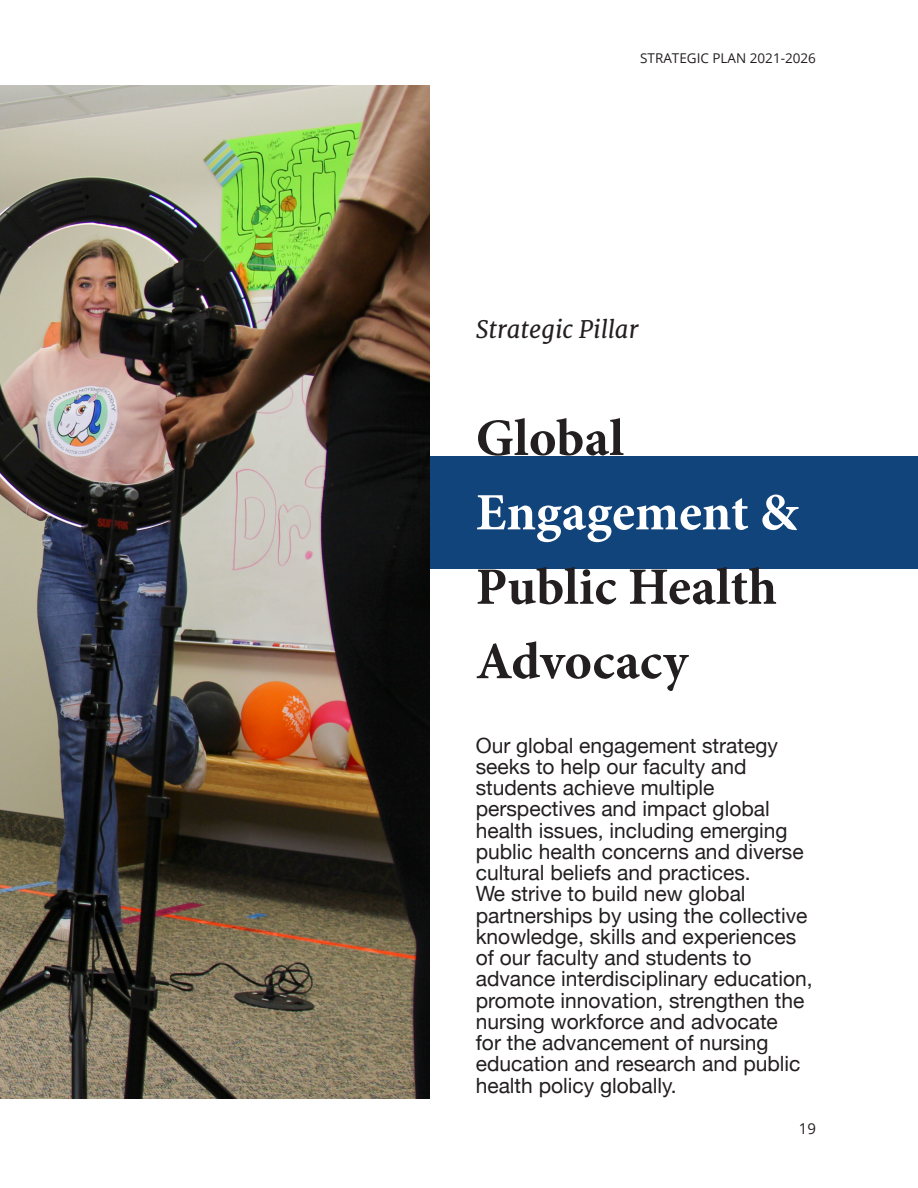
<style>
.page{position:relative;width:918px;height:1188px;background:#fff}
.page>*{position:absolute;margin:0;border:0;box-sizing:border-box;transform-origin:0 0}
.Section_Title{font:700 52.5px/74.4px "Minion Pro";color:#231f20}
.Section_Title-2{font:italic 24px "Merriweather";color:#231f20}
.Body_Text_-_Left{font:21px/21.3px "Helvetica Neue";color:#231f20}
.t1{font:15px "Open Sans";color:#231f20}
.t2{font:13.5px "Open Sans";color:#231f20}
.s1{color:#fff}
</style>
<div class="page">
<div style="left:0;top:456px;width:918px;height:113px;background:#10447a"></div>
<img style="left:0;top:85px;width:430px;height:1014px">
<p class="t2" style="left:640px;top:49px;width:177px">STRATEGIC PLAN 2021-2026</p>
<p class="Section_Title-2" style="left:476px;top:314px;width:164px">Strategic Pillar</p>
<p class="Section_Title" style="left:476px;top:400px;width:323px">Global<br><span class="s1">Engagement &amp;<br></span>Public Health<br>Advocacy</p>
<p class="Body_Text_-_Left" style="left:476px;top:736px;width:338px">Our global engagement strategy seeks to help our faculty and students achieve multiple perspectives and impact global health issues, including emerging public health concerns and diverse cultural beliefs and practices.<br>We strive to build new global partnerships by using the collective knowledge, skills and experiences of our faculty and students to advance interdisciplinary education, promote innovation, strengthen the nursing workforce and advocate<br>for the advancement of nursing education and research and public health policy globally.</p>
<p class="t1" style="left:799px;top:1118px;width:19px">19</p>
</div>
